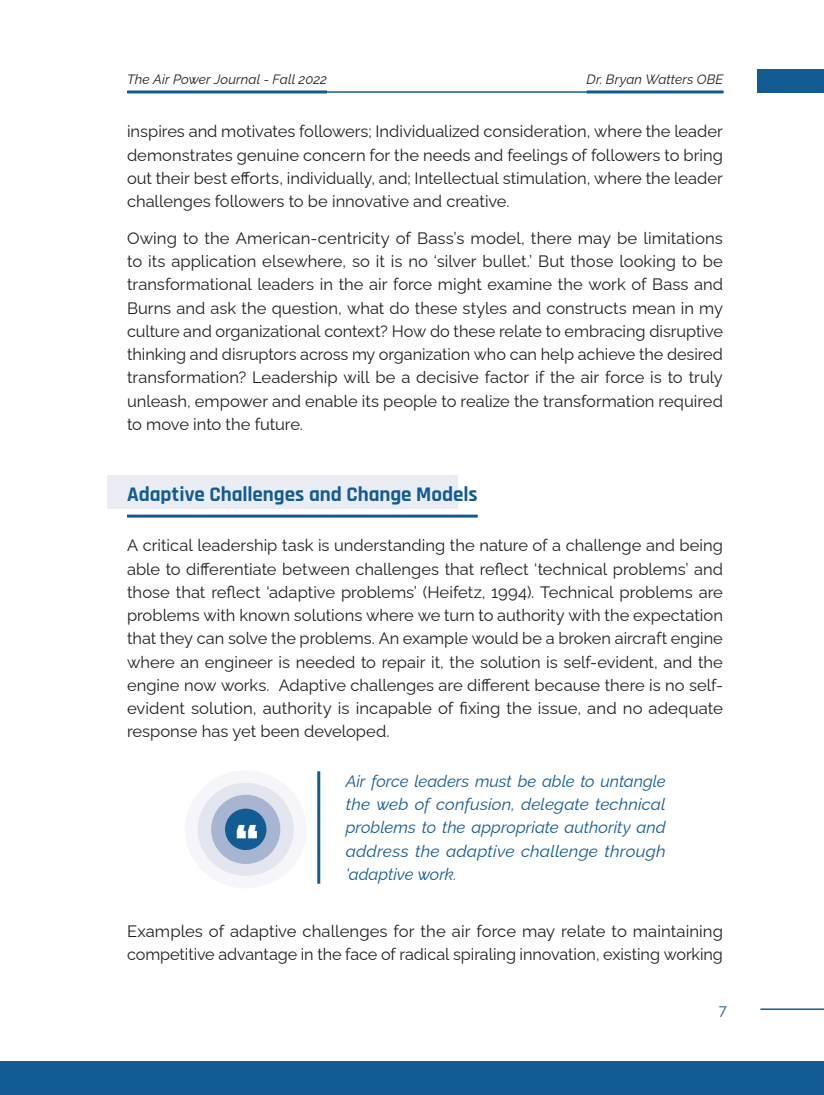
<style>
.page{position:relative;width:824px;height:1095px;background:#fff}
.page>*{position:absolute;margin:0;border:0;box-sizing:border-box;transform-origin:0 0}
.t1{font:900 45px "Raleway";color:#fff}
.t2{font:700 21px "Rajdhani";letter-spacing:-.005em;color:#135b93}
.t3{font:16.5px/23.2px "Raleway";color:#231f20;text-align:justify}
.t4{font:italic 16.5px/23.2px "Raleway";letter-spacing:.01em;color:#135b93;text-align:justify}
.t5{font:15px "Raleway";color:#135b93}
.t6{font:italic 13.5px "Raleway";letter-spacing:.005em;color:#231f20}
</style>
<div class="page">
<hr style="left:760px;top:1008px;width:64px;height:2px;background:#135b93">
<div style="left:0;top:1062px;width:824px;height:33px;background:#135b93"></div>
<div style="left:758px;top:69px;width:66px;height:24px;background:#135b93"></div>
<hr style="left:127px;top:91px;width:596px;height:2px;background:#135b93">
<hr style="left:586px;top:90px;width:137px;height:3px;background:#135b93">
<hr style="left:127px;top:90px;width:200px;height:3px;background:#135b93">
<div style="left:107px;top:475px;width:350px;height:33px;background:#eaedf3"></div>
<hr style="left:127px;top:515px;width:351px;height:3px;background:#135b93">
<hr style="left:317px;top:771px;width:3px;height:113px;background:#135b93">
<div style="left:185px;top:770px;width:122px;height:118px;background:#f6f6fa;border-radius:50%"></div>
<div style="left:198px;top:783px;width:96px;height:93px;background:#e3e6ef;border-radius:50%"></div>
<div style="left:211px;top:795px;width:69px;height:69px;background:#a8b5d1;border-radius:50%"></div>
<div style="left:225px;top:809px;width:41px;height:41px;background:#135b93;border-radius:50%"></div>
<p class="t6" style="left:127px;top:68px;width:201px">The Air Power Journal - Fall 2022</p>
<p class="t6" style="left:586px;top:68px;width:138px">Dr. Bryan Watters OBE</p>
<p class="t3" style="left:127px;top:118px;width:597px">inspires and motivates followers; Individualized consideration, where the leader demonstrates genuine concern for the needs and feelings of followers to bring out their best efforts, individually, and; Intellectual stimulation, where the leader challenges followers to be innovative and creative.</p>
<p class="t3" style="left:127px;top:225px;width:597px">Owing to the American-centricity of Bass’s model, there may be limitations to its application elsewhere, so it is no ‘silver bullet.’ But those looking to be transformational leaders in the air force might examine the work of Bass and Burns and ask the question, what do these styles and constructs mean in my culture and organizational context? How do these relate to embracing disruptive thinking and disruptors across my organization who can help achieve the desired transformation? Leadership will be a decisive factor if the air force is to truly unleash, empower and enable its people to realize the transformation required to move into the future.</p>
<p class="t2" style="left:127px;top:482px;width:352px">Adaptive Challenges and Change Models</p>
<p class="t3" style="left:127px;top:532px;width:597px">A critical leadership task is understanding the nature of a challenge and being able to differentiate between challenges that reflect ‘technical problems’ and those that reflect ‘adaptive problems’ (Heifetz, 1994). Technical problems are problems with known solutions where we turn to authority with the expectation that they can solve the problems. An example would be a broken aircraft engine where an engineer is needed to repair it, the solution is self-evident, and the engine now works. Adaptive challenges are different because there is no self&shy;evident solution, authority is incapable of fixing the issue, and no adequate response has yet been developed.</p>
<h1 class="t1" style="left:235px;top:807px;width:26px">“</h1>
<p class="t4" style="left:346px;top:768px;width:321px">Air force leaders must be able to untangle the web of confusion, delegate technical problems to the appropriate authority and address the adaptive challenge through ‘adaptive work.</p>
<p class="t3" style="left:127px;top:918px;width:597px">Examples of adaptive challenges for the air force may relate to maintaining competitive advantage in the face of radical spiraling innovation, existing working</p>
<p class="t5" style="left:719px;top:997px;width:10px">7</p>
</div>
